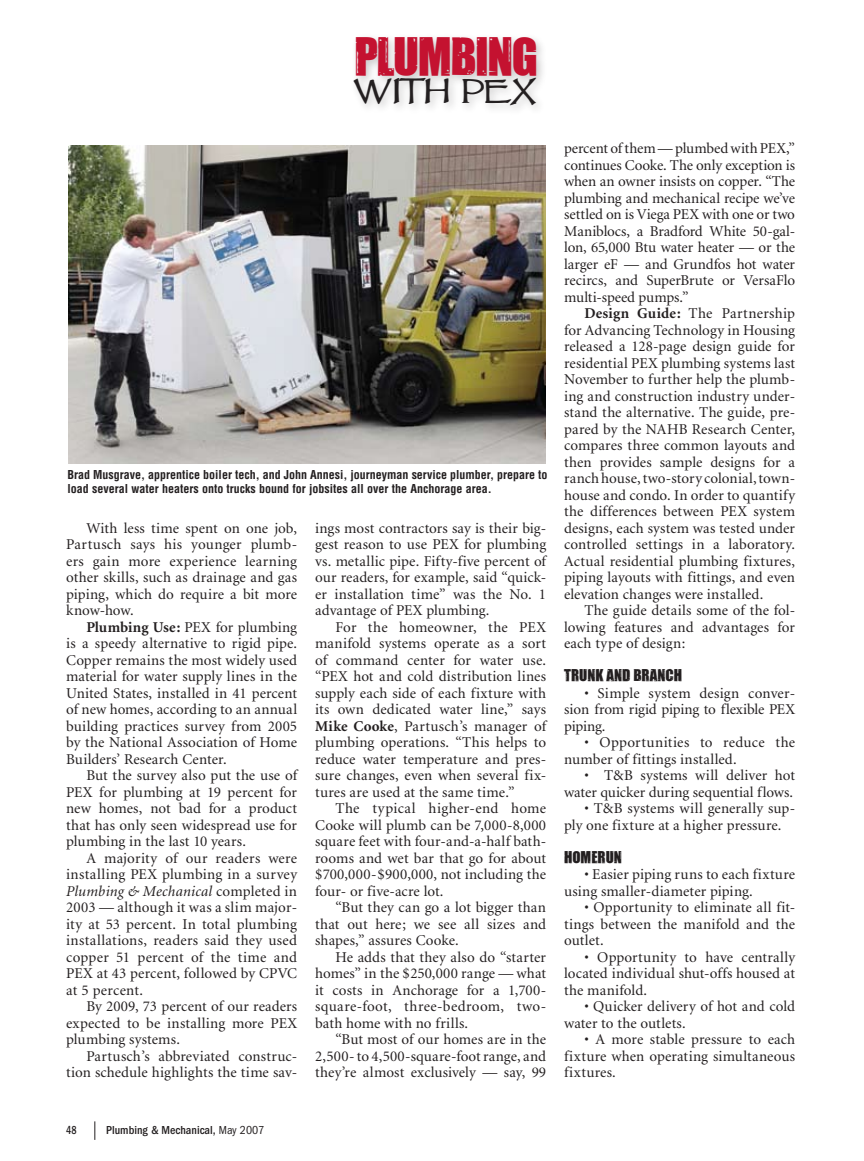
<style>
.page{position:relative;width:864px;height:1161px;background:#fff}
.page>*{position:absolute;margin:0;border:0;box-sizing:border-box;transform-origin:0 0}
.t1{font:47.55px "Impacted";letter-spacing:-.03em;color:#c41230}
.t2{font:34.95px "VTC Goblin Hand SC";letter-spacing:-.02em;color:#231f20}
.t3{font:15px/16.5px "Minion";letter-spacing:.01em;color:#231f20;text-align:justify}
.t4{font:15px "Impacted";color:#231f20}
.t5{font:700 condensed 12px/13.5px "Helvetica";color:#231f20}
.t6{font:500 condensed 12px "Franklin Gothic";color:#231f20}
.t7{font:500 condensed 12px "Franklin Gothic";color:#231f20;scale:.85 1}
.s1{font-weight:700}
.s2{font-style:italic}
.s3{font-weight:400}
</style>
<div class="page">
<svg style="left:94px;top:1121px;width:1px;height:19px"></svg>
<img style="left:68px;top:146px;width:478px;height:317px">
<div style="left:349px;top:31px;width:200px;height:58px;background:#231f20;opacity:.25"></div>
<div style="left:348px;top:72px;width:199px;height:45px;background:#231f20;opacity:.25"></div>
<h1 class="t1" style="left:354px;top:20px;width:185px">PLUMBING</h1>
<h2 class="t2" style="left:352px;top:70px;width:186px">With PEX</h2>
<p class="t5" style="left:68px;top:468px;width:481px">Brad Musgrave, apprentice boiler tech, and John Annesi, journeyman service plumber, prepare to load several water heaters onto trucks bound for jobsites all over the Anchorage area.</p>
<p class="t3" style="left:66px;top:520px;width:233px;text-indent:20px">With less time spent on one job, Partusch says his younger plumb&shy;ers gain more experience learning other skills, such as drainage and gas piping, which do require a bit more know-how.</p>
<p class="t3" style="left:66px;top:619px;width:233px;text-indent:20px"><span class="s1">Plumbing Use:</span> PEX for plumbing is a speedy alternative to rigid pipe.<br>Copper remains the most widely used material for water supply lines in the United States, installed in 41 percent of new homes, according to an annual building practices survey from 2005 by the National Association of Home Builders’ Research Center.</p>
<p class="t3" style="left:66px;top:768px;width:232px;text-indent:20px">But the survey also put the use of PEX for plumbing at 19 percent for new homes, not bad for a product that has only seen widespread use for plumbing in the last 10 years.</p>
<p class="t3" style="left:66px;top:850px;width:233px;text-indent:20px">A majority of our readers were installing PEX plumbing in a survey <span class="s2">Plumbing &amp; Mechanical</span> completed in 2003 — although it was a slim major&shy;ity at 53 percent. In total plumbing installations, readers said they used copper 51 percent of the time and PEX at 43 percent, followed by CPVC at 5 percent.</p>
<p class="t3" style="left:66px;top:999px;width:233px;text-indent:20px">By 2009, 73 percent of our readers expected to be installing more PEX plumbing systems.</p>
<p class="t3" style="left:66px;top:1048px;width:233px;text-align:right">Partusch’s abbreviated construc&shy;tion schedule highlights the time sav-</p>
<p class="t3" style="left:315px;top:520px;width:233px">ings most contractors say is their big&shy;gest reason to use PEX for plumbing vs. metallic pipe. Fifty-five percent of our readers, for example, said “quick&shy;er installation time” was the No. 1 advantage of PEX plumbing.</p>
<p class="t3" style="left:315px;top:619px;width:233px;text-indent:20px">For the homeowner, the PEX manifold systems operate as a sort of command center for water use. “PEX hot and cold distribution lines supply each side of each fixture with its own dedicated water line,” says <span class="s1">Mike Cooke</span>, Partusch’s manager of plumbing operations. “This helps to reduce water temperature and pres&shy;sure changes, even when several fix&shy;tures are used at the same time.”</p>
<p class="t3" style="left:315px;top:801px;width:233px;text-indent:20px">The typical higher-end home Cooke will plumb can be 7,000-8,000 square feet with four-and-a-half bath&shy;rooms and wet bar that go for about $700,000-$900,000, not including the four- or five-acre lot.</p>
<p class="t3" style="left:315px;top:900px;width:233px;text-indent:20px">“But they can go a lot bigger than that out here; we see all sizes and shapes,” assures Cooke.</p>
<p class="t3" style="left:315px;top:949px;width:233px;text-indent:20px">He adds that they also do “starter homes” in the $250,000 range — what it costs in Anchorage for a 1,700- square-foot, three-bedroom, two&shy;bath home with no frills.</p>
<p class="t3" style="left:315px;top:1032px;width:232px;text-indent:20px">“But most of our homes are in the 2,500- to 4,500-square-foot range, and they’re almost exclusively — say, 99</p>
<p class="t3" style="left:564px;top:141px;width:233px">percent of them — plumbed with PEX,” continues Cooke. The only exception is when an owner insists on copper. “The plumbing and mechanical recipe we’ve settled on is Viega PEX with one or two Maniblocs, a Bradford White 50-gal&shy;lon, 65,000 Btu water heater — or the larger eF — and Grundfos hot water recircs, and SuperBrute or VersaFlo multi-speed pumps.”</p>
<p class="t3" style="left:564px;top:306px;width:233px;text-indent:20px"><span class="s1">Design Guide:</span> The Partnership for Advancing Technology in Housing released a 128-page design guide for residential PEX plumbing systems last November to further help the plumb&shy;ing and construction industry under&shy;stand the alternative. The guide, pre&shy;pared by the NAHB Research Center, compares three common layouts and then provides sample designs for a ranch house, two-story colonial, town&shy;house and condo. In order to quantify the differences between PEX system designs, each system was tested under controlled settings in a laboratory.<br>Actual residential plumbing fixtures, piping layouts with fittings, and even elevation changes were installed.</p>
<p class="t3" style="left:564px;top:603px;width:233px;text-indent:20px">The guide details some of the fol&shy;lowing features and advantages for each type of design:</p>
<p class="t4" style="left:564px;top:663px;width:119px">TRUNK AND BRANCH</p>
<p class="t3" style="left:564px;top:685px;width:233px;text-indent:20px">• Simple system design conver&shy;sion from rigid piping to flexible PEX piping.</p>
<p class="t3" style="left:564px;top:735px;width:232px;text-indent:20px">• Opportunities to reduce the number of fittings installed.</p>
<p class="t3" style="left:564px;top:768px;width:232px;text-align:right">• T&amp;B systems will deliver hot water quicker during sequential flows.</p>
<p class="t3" style="left:564px;top:801px;width:233px;text-indent:20px">• T&amp;B systems will generally sup&shy;ply one fixture at a higher pressure.</p>
<p class="t4" style="left:564px;top:845px;width:59px">HOMERUN</p>
<p class="t3" style="left:564px;top:867px;width:233px;text-indent:20px">• Easier piping runs to each fixture using smaller-diameter piping.</p>
<p class="t3" style="left:564px;top:900px;width:233px;text-indent:20px">• Opportunity to eliminate all fit&shy;tings between the manifold and the outlet.</p>
<p class="t3" style="left:564px;top:949px;width:232px;text-indent:20px">• Opportunity to have centrally located individual shut-offs housed at the manifold.</p>
<p class="t3" style="left:564px;top:999px;width:232px;text-indent:20px">• Quicker delivery of hot and cold water to the outlets.</p>
<p class="t3" style="left:564px;top:1032px;width:232px;text-indent:20px">• A more stable pressure to each fixture when operating simultaneous fixtures.</p>
<p class="t7" style="left:66px;top:1124px;width:14px">48</p>
<p class="t6" style="left:106px;top:1124px;width:160px">Plumbing &amp; Mechanical, <span class="s3">May 2007</span></p>
</div>
